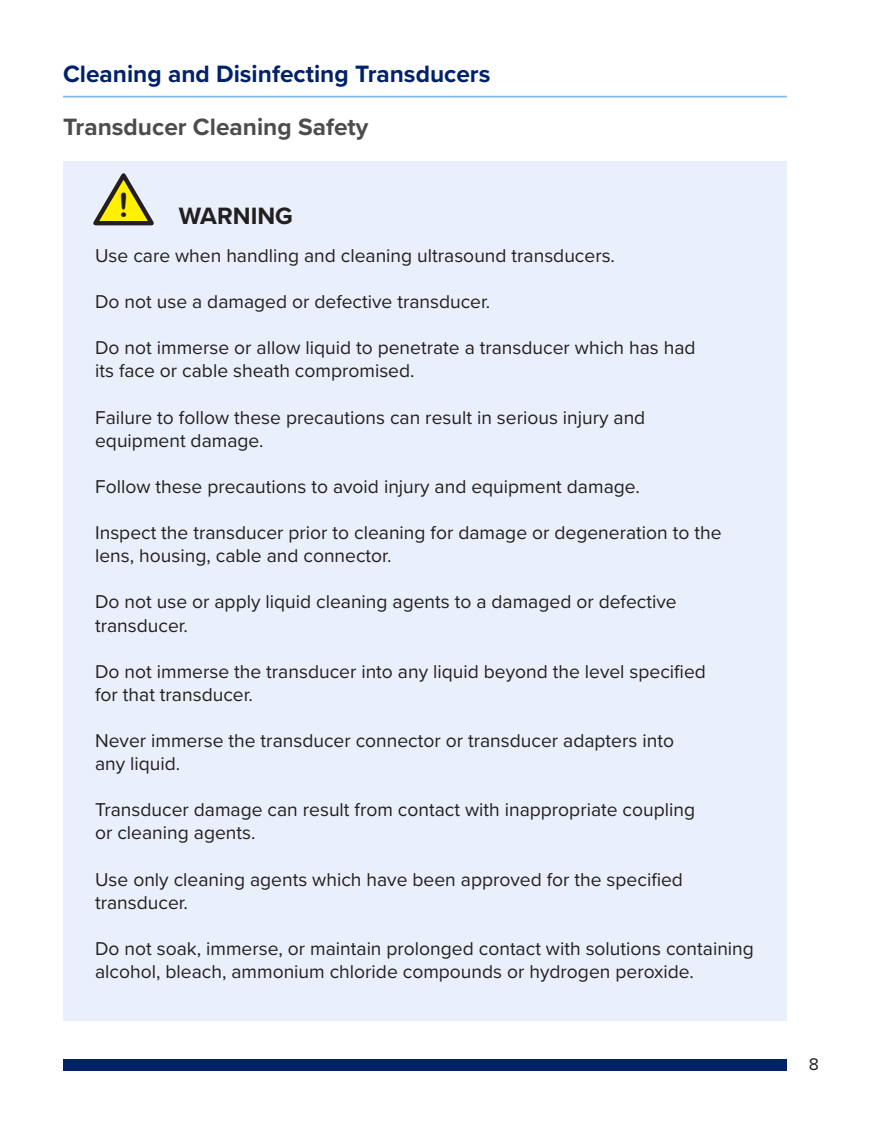
<style>
.page{position:relative;width:882px;height:1134px;background:#fff}
.page>*{position:absolute;margin:0;border:0;box-sizing:border-box;transform-origin:0 0}
.t1{font:33.25px "Arial Rounded MT Bold";color:#231f20}
.t2{font:700 24.5px "Proxima Nova";color:#00226b}
.t3{font:700 24.5px "Proxima Nova";color:#4b4c4d}
.t4{font:700 24.5px "Proxima Nova";color:#231f20}
.t5{font:19.25px/23.1px "Proxima Nova";color:#231f20}
.t6{font:17.5px "Proxima Nova";color:#231f20}
</style>
<div class="page">
<div style="left:63px;top:1059px;width:724px;height:11px;background:#00226b"></div>
<hr style="left:63px;top:96px;width:724px;height:2px;background:#81b9ea">
<div style="left:63px;top:161px;width:724px;height:860px;background:#eaf0fb"></div>
<svg style="left:93px;top:173px;width:61px;height:53px"></svg>
<p class="t2" style="left:63px;top:56px;width:429px">Cleaning and Disinfecting Transducers</p>
<p class="t3" style="left:63px;top:108px;width:307px">Transducer Cleaning Safety</p>
<h1 class="t1" style="left:118px;top:186px;width:13px">!</h1>
<p class="t4" style="left:179px;top:198px;width:115px">WARNING</p>
<p class="t5" style="left:95px;top:243px;width:521px">Use care when handling and cleaning ultrasound transducers.</p>
<p class="t5" style="left:95px;top:289px;width:397px">Do not use a damaged or defective transducer.</p>
<p class="t5" style="left:95px;top:336px;width:602px">Do not immerse or allow liquid to penetrate a transducer which has had its face or cable sheath compromised.</p>
<p class="t5" style="left:95px;top:405px;width:552px">Failure to follow these precautions can result in serious injury and equipment damage.</p>
<p class="t5" style="left:95px;top:474px;width:546px">Follow these precautions to avoid injury and equipment damage.</p>
<p class="t5" style="left:95px;top:520px;width:628px">Inspect the transducer prior to cleaning for damage or degeneration to the lens, housing, cable and connector.</p>
<p class="t5" style="left:95px;top:590px;width:583px">Do not use or apply liquid cleaning agents to a damaged or defective transducer.</p>
<p class="t5" style="left:95px;top:659px;width:612px">Do not immerse the transducer into any liquid beyond the level specified for that transducer.</p>
<p class="t5" style="left:95px;top:728px;width:580px">Never immerse the transducer connector or transducer adapters into any liquid.</p>
<p class="t5" style="left:95px;top:798px;width:602px">Transducer damage can result from contact with inappropriate coupling or cleaning agents.</p>
<p class="t5" style="left:95px;top:867px;width:589px">Use only cleaning agents which have been approved for the specified transducer.</p>
<p class="t5" style="left:95px;top:936px;width:660px">Do not soak, immerse, or maintain prolonged contact with solutions containing alcohol, bleach, ammonium chloride compounds or hydrogen peroxide.</p>
<p class="t6" style="left:809px;top:1051px;width:12px">8</p>
</div>
